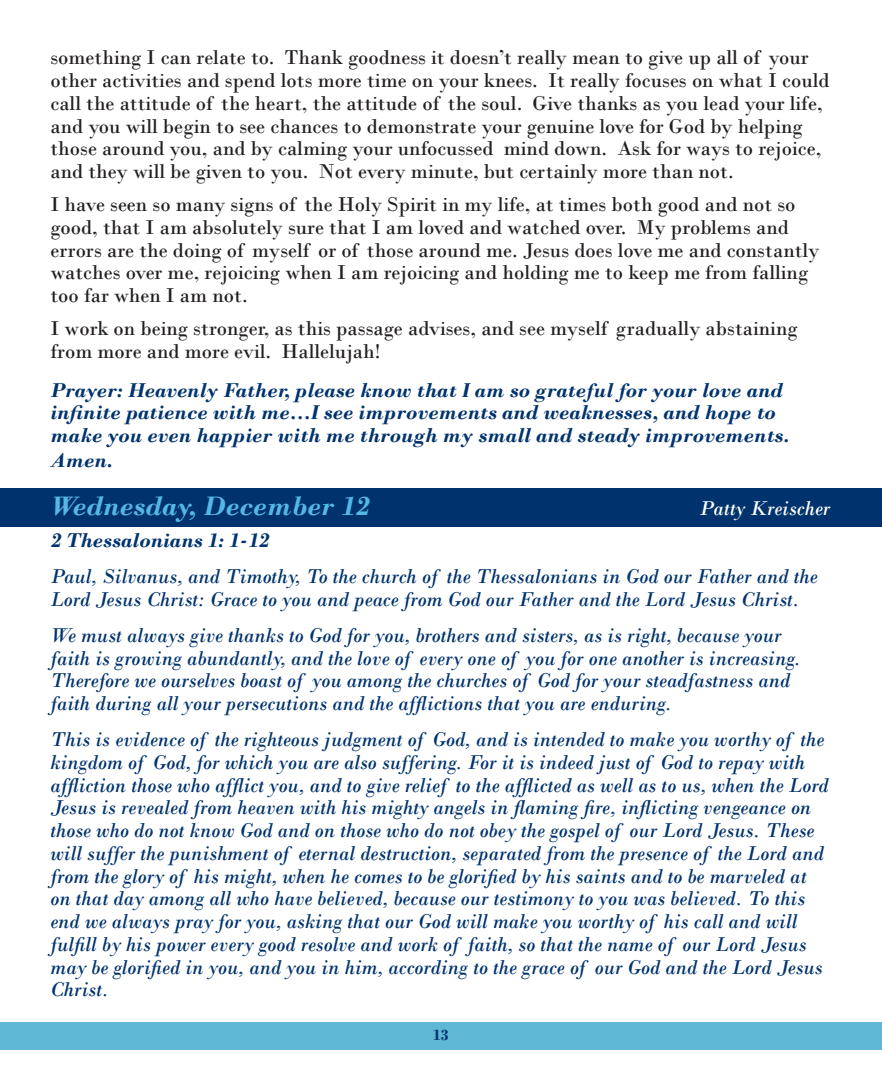
<style>
.page{position:relative;width:882px;height:1071px;background:#fff}
.page>*{position:absolute;margin:0;border:0;box-sizing:border-box;transform-origin:0 0}
.Body{font:italic 700 28px "Bodoni";color:#56b7e7}
.scripture{font:italic 21px/22.8px "Bodoni";color:#00336e}
.Body-2{font:21px/22.8px "Bodoni";color:#231f20}
.Prayer{font:italic 700 21px/23.3px "Bodoni";color:#00336e}
.Body-3{font:italic 700 21px "Bodoni";color:#00336e}
.Body-4{font:italic 21px "Bodoni";color:#fff}
.t1{font:700 15.75px "Bodoni";color:#00336e}
</style>
<div class="page">
<div style="left:0;top:1022px;width:882px;height:27px;background:#5eb7d5"></div>
<div style="left:0;top:488px;width:882px;height:39px;background:#00336e"></div>
<p class="Body-2" style="left:50px;top:46px;width:781px">something I can relate to. Thank goodness it doesn’t really mean to give up all of your other activities and spend lots more time on your knees. It really focuses on what I could call the attitude of the heart, the attitude of the soul. Give thanks as you lead your life, and you will begin to see chances to demonstrate your genuine love for God by helping those around you, and by calming your unfocussed mind down. Ask for ways to rejoice, and they will be given to you. Not every minute, but certainly more than not.</p>
<p class="Body-2" style="left:50px;top:193px;width:771px">I have seen so many signs of the Holy Spirit in my life, at times both good and not so good, that I am absolutely sure that I am loved and watched over. My problems and errors are the doing of myself or of those around me. Jesus does love me and constantly watches over me, rejoicing when I am rejoicing and holding me to keep me from falling too far when I am not.</p>
<p class="Body-2" style="left:50px;top:317px;width:749px">I work on being stronger, as this passage advises, and see myself gradually abstaining from more and more evil. Hallelujah!</p>
<p class="Prayer" style="left:50px;top:378px;width:741px">Prayer: Heavenly Father, please know that I am so grateful for your love and infinite patience with me…I see improvements and weaknesses, and hope to make you even happier with me through my small and steady improvements.<br>Amen.</p>
<p class="Body" style="left:50px;top:489px;width:320px">Wednesday, December 12</p>
<p class="Body-4" style="left:700px;top:495px;width:132px">Patty Kreischer</p>
<p class="Body-3" style="left:50px;top:528px;width:220px">2 Thessalonians 1: 1-12</p>
<p class="scripture" style="left:50px;top:565px;width:769px">Paul, Silvanus, and Timothy, To the church of the Thessalonians in God our Father and the<br>Lord Jesus Christ: Grace to you and peace from God our Father and the Lord Jesus Christ.</p>
<p class="scripture" style="left:50px;top:624px;width:752px">We must always give thanks to God for you, brothers and sisters, as is right, because your faith is growing abundantly, and the love of every one of you for one another is increasing.<br>Therefore we ourselves boast of you among the churches of God for your steadfastness and faith during all your persecutions and the afflictions that you are enduring.</p>
<p class="scripture" style="left:50px;top:728px;width:780px">This is evidence of the righteous judgment of God, and is intended to make you worthy of the kingdom of God, for which you are also suffering. For it is indeed just of God to repay with affliction those who afflict you, and to give relief to the afflicted as well as to us, when the Lord Jesus is revealed from heaven with his mighty angels in flaming fire, inflicting vengeance on those who do not know God and on those who do not obey the gospel of our Lord Jesus. These will suffer the punishment of eternal destruction, separated from the presence of the Lord and from the glory of his might, when he comes to be glorified by his saints and to be marveled at on that day among all who have believed, because our testimony to you was believed. To this end we always pray for you, asking that our God will make you worthy of his call and will fulfill by his power every good resolve and work of faith, so that the name of our Lord Jesus may be glorified in you, and you in him, according to the grace of our God and the Lord Jesus Christ.</p>
<p class="t1" style="left:433px;top:1026px;width:17px">13</p>
</div>
